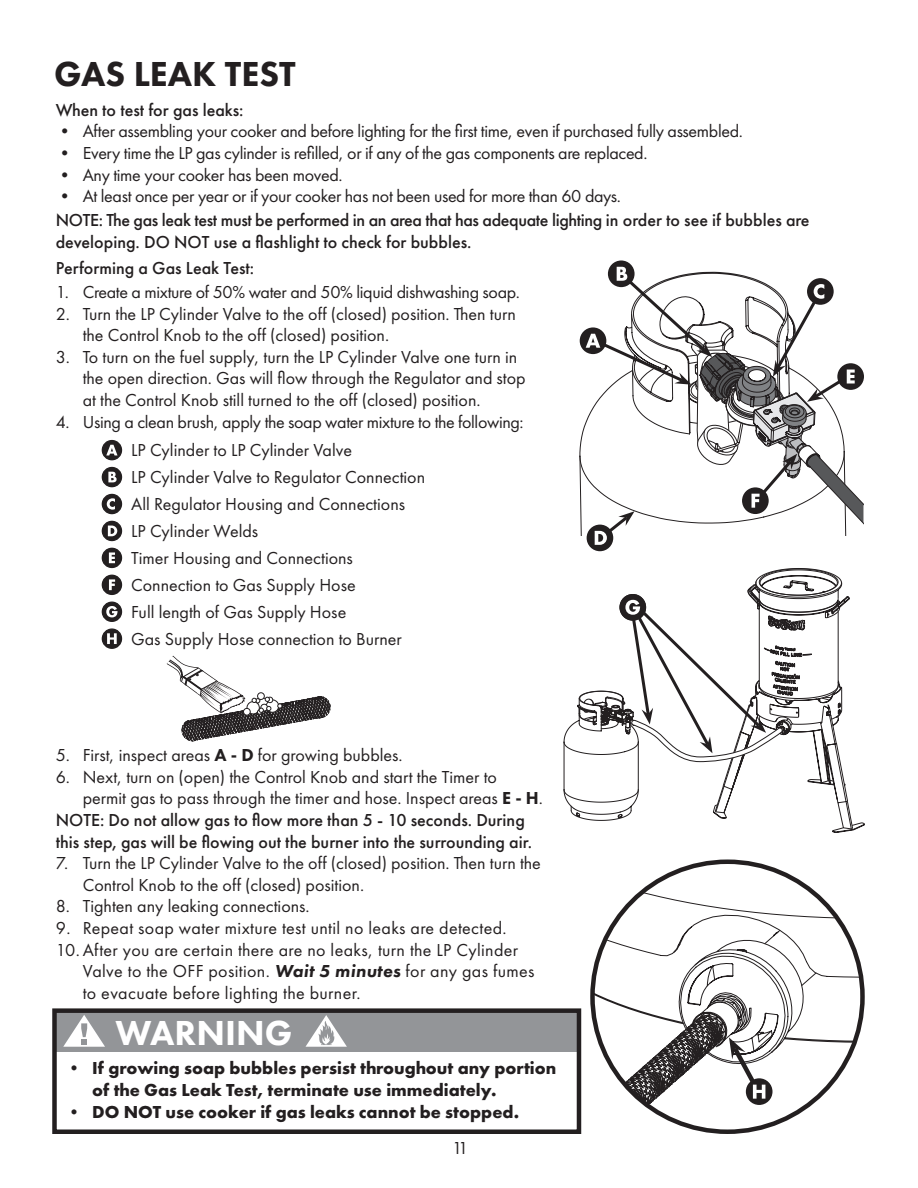
<style>
.page{position:relative;width:918px;height:1188px;background:#fff}
.page>*{position:absolute;margin:0;border:0;box-sizing:border-box;transform-origin:0 0}
.t1{font:800 36px "Futura PT";color:#231f20}
.t2{font:800 36px "Futura PT";color:#fff}
.t3{font:18px/21.6px "Futura PT";color:#231f20}
.t4{font:18px "Futura PT";letter-spacing:-.02em;color:#231f20}
.t5{font:500 18px/21.6px "Futura PT";color:#231f20}
.t6{font:18px/21.6px "Futura PT";letter-spacing:.02em;color:#231f20}
.t7{font:700 18px/21.6px "Futura PT";color:#231f20}
.s1{font-weight:800}
.s2{font-weight:800;font-style:italic}
</style>
<div class="page">
<div style="left:102px;top:441px;width:20px;height:19px;background:#231f20;border-radius:50%"></div>
<div style="left:102px;top:440px;width:20px;height:20px;border:1px solid #231f20;border-radius:50%"></div>
<svg style="left:106px;top:445px;width:12px;height:10px"></svg>
<div style="left:102px;top:468px;width:20px;height:19px;background:#231f20;border-radius:50%"></div>
<div style="left:102px;top:467px;width:20px;height:20px;border:1px solid #231f20;border-radius:50%"></div>
<svg style="left:108px;top:472px;width:9px;height:10px"></svg>
<div style="left:102px;top:494px;width:20px;height:20px;background:#231f20;border-radius:50%"></div>
<div style="left:102px;top:494px;width:20px;height:20px;border:1px solid #231f20;border-radius:50%"></div>
<svg style="left:107px;top:498px;width:8px;height:12px"></svg>
<svg style="left:102px;top:521px;width:20px;height:20px"></svg>
<div style="left:102px;top:521px;width:20px;height:20px;border:1px solid #231f20;border-radius:50%"></div>
<svg style="left:108px;top:526px;width:9px;height:10px"></svg>
<div style="left:102px;top:548px;width:20px;height:19px;background:#231f20;border-radius:50%"></div>
<div style="left:102px;top:548px;width:20px;height:20px;border:1px solid #231f20;border-radius:50%"></div>
<svg style="left:109px;top:552px;width:6px;height:11px"></svg>
<div style="left:102px;top:575px;width:20px;height:19px;background:#231f20;border-radius:50%"></div>
<div style="left:102px;top:575px;width:20px;height:20px;border:1px solid #231f20;border-radius:50%"></div>
<svg style="left:109px;top:579px;width:6px;height:11px"></svg>
<div style="left:102px;top:602px;width:20px;height:19px;background:#231f20;border-radius:50%"></div>
<div style="left:102px;top:602px;width:20px;height:20px;border:1px solid #231f20;border-radius:50%"></div>
<svg style="left:106px;top:606px;width:12px;height:11px"></svg>
<div style="left:102px;top:629px;width:20px;height:19px;background:#231f20;border-radius:50%"></div>
<div style="left:102px;top:628px;width:20px;height:21px;border:1px solid #231f20;border-radius:50%"></div>
<svg style="left:107px;top:633px;width:10px;height:11px"></svg>
<div style="left:55px;top:1010px;width:524px;height:41px;background:#939598"></div>
<svg style="left:306px;top:1015px;width:41px;height:32px"></svg>
<svg style="left:63px;top:1015px;width:42px;height:32px"></svg>
<div style="left:52px;top:1008px;width:529px;height:126px;border:4px solid #231f20"></div>
<svg style="left:166px;top:655px;width:165px;height:86px"></svg>
<svg style="left:579px;top:330px;width:7px;height:206px"></svg>
<div style="left:581px;top:328px;width:25px;height:25px;background:#231f20;border-radius:50%"></div>
<div style="left:580px;top:327px;width:26px;height:27px;border:2px solid #231f20;border-radius:50%"></div>
<div style="left:609px;top:261px;width:25px;height:25px;background:#231f20;border-radius:50%"></div>
<div style="left:608px;top:260px;width:27px;height:27px;border:2px solid #231f20;border-radius:50%"></div>
<div style="left:837px;top:363px;width:27px;height:27px;border:2px solid #231f20;border-radius:50%"></div>
<div style="left:587px;top:525px;width:26px;height:26px;border:2px solid #231f20;border-radius:50%"></div>
<div style="left:587px;top:525px;width:25px;height:25px;background:#231f20;border-radius:50%"></div>
<svg style="left:586px;top:267px;width:277px;height:278px"></svg>
<svg style="left:620px;top:862px;width:215px;height:49px"></svg>
<svg style="left:592px;top:911px;width:270px;height:221px"></svg>
<svg style="left:563px;top:568px;width:302px;height:265px"></svg>
<p class="t1" style="left:54px;top:51px;width:243px">GAS LEAK TEST</p>
<p class="t5" style="left:56px;top:99px;width:189px">When to test for gas leaks:</p>
<p class="t4" style="left:56px;top:121px;width:689px">• After assembling your cooker and before lighting for the first time, even if purchased fully assembled.</p>
<p class="t4" style="left:56px;top:142px;width:593px">• Every time the LP gas cylinder is refilled, or if any of the gas components are replaced.</p>
<p class="t4" style="left:56px;top:164px;width:288px">• Any time your cooker has been moved.</p>
<p class="t4" style="left:56px;top:186px;width:567px">• At least once per year or if your cooker has not been used for more than 60 days.</p>
<p class="t5" style="left:56px;top:209px;width:755px">NOTE: The gas leak test must be performed in an area that has adequate lighting in order to see if bubbles are developing. DO NOT use a flashlight to check for bubbles.</p>
<p class="t5" style="left:56px;top:257px;width:200px">Performing a Gas Leak Test:</p>
<p class="t4" style="left:56px;top:281px;width:466px">1. Create a mixture of 50% water and 50% liquid dishwashing soap.</p>
<p class="t3" style="left:83px;top:303px;width:435px;text-indent:-27px">2. Turn the LP Cylinder Valve to the off (closed) position. Then turn the Control Knob to the off (closed) position.</p>
<p class="t3" style="left:83px;top:346px;width:444px;text-indent:-27px">3. To turn on the fuel supply, turn the LP Cylinder Valve one turn in the open direction. Gas will flow through the Regulator and stop at the Control Knob still turned to the off (closed) position.</p>
<p class="t4" style="left:56px;top:411px;width:469px">4. Using a clean brush, apply the soap water mixture to the following:</p>
<p class="t3" style="left:131px;top:439px;width:222px">LP Cylinder to LP Cylinder Valve</p>
<p class="t3" style="left:131px;top:466px;width:296px">LP Cylinder Valve to Regulator Connection</p>
<p class="t3" style="left:131px;top:493px;width:275px">All Regulator Housing and Connections</p>
<p class="t3" style="left:131px;top:520px;width:129px">LP Cylinder Welds</p>
<p class="t3" style="left:131px;top:547px;width:223px">Timer Housing and Connections</p>
<p class="t3" style="left:131px;top:574px;width:226px">Connection to Gas Supply Hose</p>
<p class="t3" style="left:131px;top:601px;width:217px">Full length of Gas Supply Hose</p>
<p class="t3" style="left:131px;top:628px;width:272px">Gas Supply Hose connection to Burner</p>
<p class="t3" style="left:56px;top:744px;width:348px">5. First, inspect areas <span class="s1">A - D</span> for growing bubbles.</p>
<p class="t3" style="left:83px;top:766px;width:462px;text-indent:-27px">6. Next, turn on (open) the Control Knob and start the Timer to permit gas to pass through the timer and hose. Inspect areas <span class="s1">E - H</span>.</p>
<p class="t5" style="left:56px;top:809px;width:478px">NOTE: Do not allow gas to flow more than 5 - 10 seconds. During this step, gas will be flowing out the burner into the surrounding air.</p>
<p class="t3" style="left:83px;top:852px;width:460px;text-indent:-27px">7. Turn the LP Cylinder Valve to the off (closed) position. Then turn the<br>Control Knob to the off (closed) position.</p>
<p class="t3" style="left:56px;top:896px;width:255px">8. Tighten any leaking connections.</p>
<p class="t6" style="left:56px;top:917px;width:452px">9. Repeat soap water mixture test until no leaks are detected.</p>
<p class="t6" style="left:83px;top:939px;width:453px;text-indent:-27px">10. After you are certain there are no leaks, turn the LP Cylinder<br>Valve to the OFF position. <span class="s2">Wait 5 minutes</span> for any gas fumes to evacuate before lighting the burner.</p>
<p class="t2" style="left:116px;top:1010px;width:178px">WARNING</p>
<p class="t7" style="left:92px;top:1057px;width:466px;text-indent:-27px">• If growing soap bubbles persist throughout any portion of the Gas Leak Test, terminate use immediately.</p>
<p class="t7" style="left:65px;top:1100px;width:455px">• DO NOT use cooker if gas leaks cannot be stopped.</p>
<p class="t3" style="left:452px;top:1137px;width:18px">11</p>
</div>
